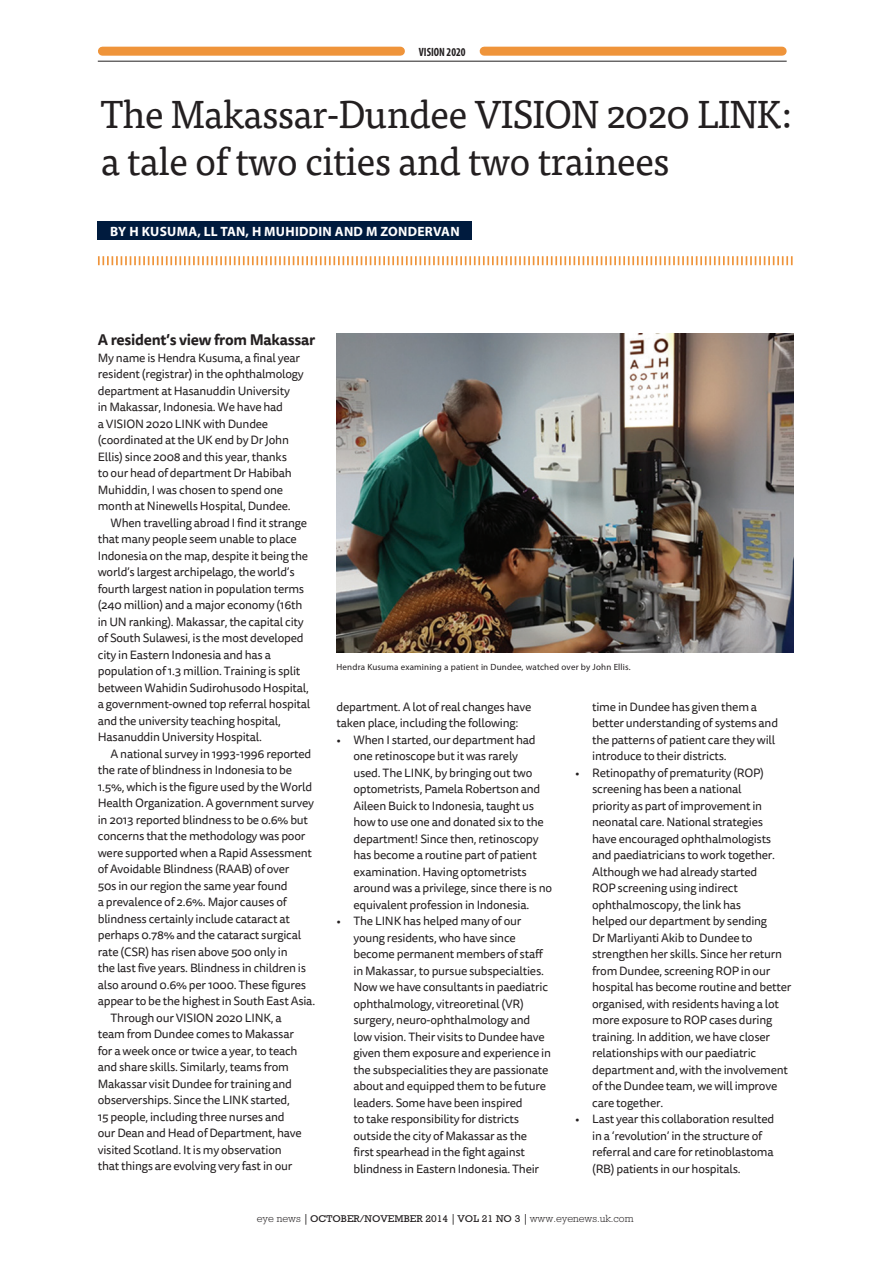
<style>
.page{position:relative;width:893px;height:1263px;background:#fff}
.page>*{position:absolute;margin:0;border:0;box-sizing:border-box;transform-origin:0 0}
.ENT_article_heading{font:39px/46.5px "Tisa Pro";letter-spacing:-.02em;color:#231f20}
.ENT_article_subhead{font:700 15px "Tisa Sans Pro";letter-spacing:-.02em;color:#231f20}
.t1{font:700 13.5px "Myriad Pro";letter-spacing:.02em;color:#fff}
.t2{font:12px/16.5px "Tisa Sans Pro";letter-spacing:-.02em;color:#231f20}
.t3{font:700 condensed 12px "Myriad Pro";color:#231f20;scale:.93 1}
.t4{font:10.05px "Rockwell";color:#231f20;scale:1.05 1}
.Feature_Photo_captio{font:9px "Myriad Pro";letter-spacing:.02em;color:#231f20}
.s1{font-weight:300;font-size:10.5px}
.s2{font-family:"Adobe Caslon Pro";font-weight:700;font-size:10.5px}
</style>
<div class="page">
<img style="left:337px;top:334px;width:456px;height:319px">
<svg style="left:98px;top:256px;width:695px;height:9px"></svg>
<div style="left:98px;top:221px;width:374px;height:19px;background:#001b3e"></div>
<hr style="left:98px;top:61px;width:689px;height:1px;background:#231f20">
<div style="left:102px;top:47px;width:298px;height:9px;background:#ef943a"></div>
<div style="left:484px;top:47px;width:298px;height:9px;background:#ef943a"></div>
<p class="t3" style="left:419px;top:44px;width:52px">VISION 2020</p>
<p class="ENT_article_heading" style="left:101px;top:89px;width:693px">The Makassar-Dundee VISION 2020 LINK: a tale of two cities and two trainees</p>
<p class="t1" style="left:110px;top:222px;width:351px">BY H KUSUMA, LL TAN, H MUHIDDIN AND M ZONDERVAN</p>
<p class="ENT_article_subhead" style="left:98px;top:329px;width:219px">A resident’s view from Makassar</p>
<p class="t2" style="left:98px;top:349px;width:207px">My name is Hendra Kusuma, a final year resident (registrar) in the ophthalmology department at Hasanuddin University<br>in Makassar, Indonesia. We have had<br>a VISION 2020 LINK with Dundee (coordinated at the UK end by Dr John Ellis) since 2008 and this year, thanks<br>to our head of department Dr Habibah Muhiddin, I was chosen to spend one month at Ninewells Hospital, Dundee.</p>
<p class="t2" style="left:98px;top:514px;width:214px;text-indent:13px">When travelling abroad I find it strange that many people seem unable to place Indonesia on the map, despite it being the world’s largest archipelago, the world’s fourth largest nation in population terms (240 million) and a major economy (16th in UN ranking). Makassar, the capital city of South Sulawesi, is the most developed city in Eastern Indonesia and has a population of 1.3 million. Training is split between Wahidin Sudirohusodo Hospital, a government-owned top referral hospital and the university teaching hospital, Hasanuddin University Hospital.</p>
<p class="t2" style="left:98px;top:745px;width:219px;text-indent:13px">A national survey in 1993-1996 reported the rate of blindness in Indonesia to be 1.5%, which is the figure used by the World Health Organization. A government survey in 2013 reported blindness to be 0.6% but concerns that the methodology was poor were supported when a Rapid Assessment of Avoidable Blindness (RAAB) of over<br>50s in our region the same year found<br>a prevalence of 2.6%. Major causes of blindness certainly include cataract at perhaps 0.78% and the cataract surgical rate (CSR) has risen above 500 only in<br>the last five years. Blindness in children is also around 0.6% per 1000. These figures appear to be the highest in South East Asia.</p>
<p class="t2" style="left:98px;top:1009px;width:206px;text-indent:13px">Through our VISION 2020 LINK, a team from Dundee comes to Makassar for a week once or twice a year, to teach and share skills. Similarly, teams from Makassar visit Dundee for training and observerships. Since the LINK started, 15 people, including three nurses and our Dean and Head of Department, have visited Scotland. It is my observation that things are evolving very fast in our</p>
<p class="Feature_Photo_captio" style="left:336px;top:661px;width:296px">Hendra Kusuma examining a patient in Dundee, watched over by John Ellis.</p>
<p class="t2" style="left:336px;top:699px;width:196px">department. A lot of real changes have taken place, including the following:</p>
<p class="t2" style="left:353px;top:732px;width:200px;text-indent:-17px">• When I started, our department had one retinoscope but it was rarely<br>used. The LINK, by bringing out two optometrists, Pamela Robertson and Aileen Buick to Indonesia, taught us how to use one and donated six to the department! Since then, retinoscopy has become a routine part of patient examination. Having optometrists around was a privilege, since there is no equivalent profession in Indonesia.</p>
<p class="t2" style="left:353px;top:913px;width:199px;text-indent:-17px">• The LINK has helped many of our young residents, who have since become permanent members of staff in Makassar, to pursue subspecialties.<br>Now we have consultants in paediatric ophthalmology, vitreoretinal (VR) surgery, neuro-ophthalmology and low vision. Their visits to Dundee have given them exposure and experience in the subspecialities they are passionate about and equipped them to be future leaders. Some have been inspired<br>to take responsibility for districts outside the city of Makassar as the<br>first spearhead in the fight against blindness in Eastern Indonesia. Their</p>
<p class="t2" style="left:592px;top:699px;width:187px">time in Dundee has given them a better understanding of systems and the patterns of patient care they will introduce to their districts.</p>
<p class="t2" style="left:592px;top:765px;width:201px;text-indent:-17px">• Retinopathy of prematurity (ROP) screening has been a national<br>priority as part of improvement in neonatal care. National strategies<br>have encouraged ophthalmologists and paediatricians to work together.<br>Although we had already started<br>ROP screening using indirect ophthalmoscopy, the link has<br>helped our department by sending<br>Dr Marliyanti Akib to Dundee to strengthen her skills. Since her return from Dundee, screening ROP in our hospital has become routine and better organised, with residents having a lot more exposure to ROP cases during training. In addition, we have closer relationships with our paediatric department and, with the involvement of the Dundee team, we will improve care together.</p>
<p class="t2" style="left:592px;top:1111px;width:184px;text-indent:-17px">• Last year this collaboration resulted in a ‘revolution’ in the structure of referral and care for retinoblastoma (RB) patients in our hospitals.</p>
<p class="t4" style="left:257px;top:1213px;width:360px"><span class="s1">eye news</span> <span class="s2">|</span> OCTOBER/NOVEMBER 2014 <span class="s2">|</span> VOL 21 NO 3 <span class="s2">|</span> <span class="s1">www.eyenews.uk.com</span></p>
</div>
